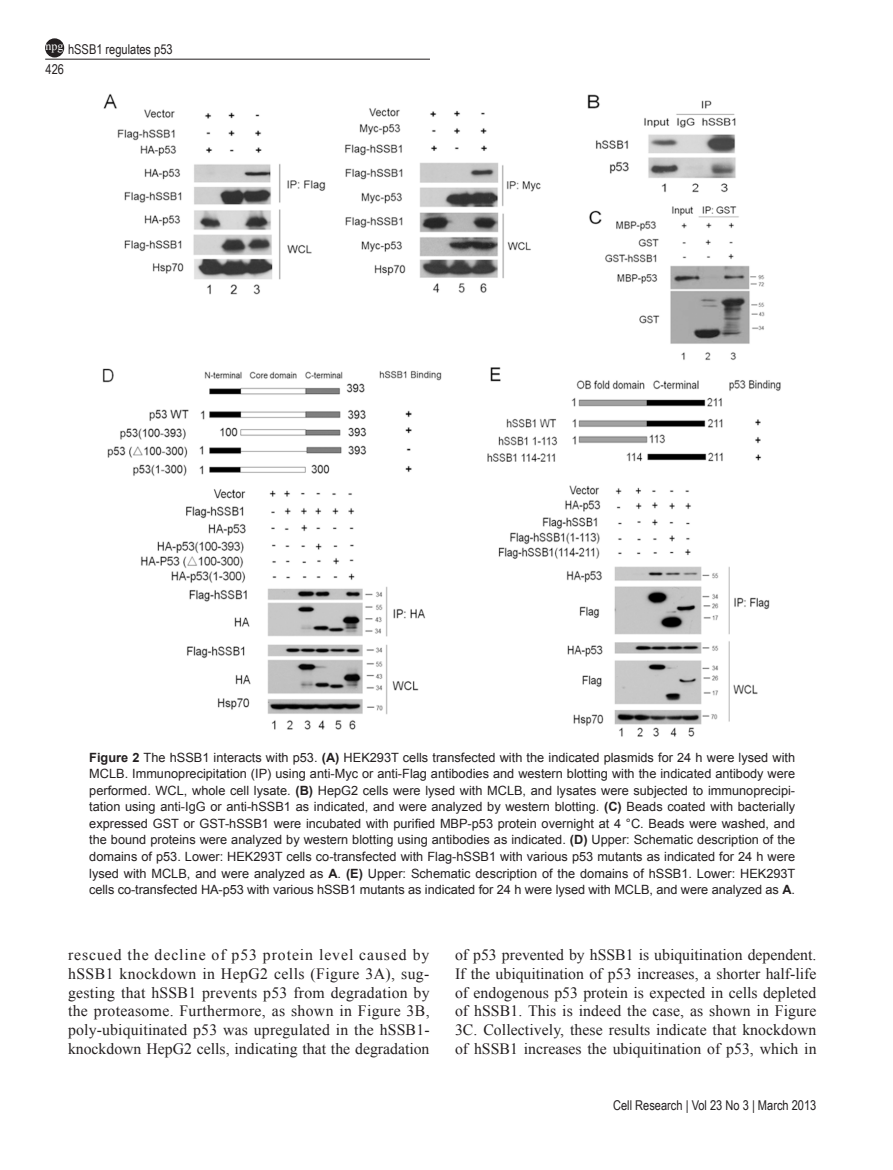
<style>
.page{position:relative;width:893px;height:1170px;background:#fff}
.page>*{position:absolute;margin:0;border:0;box-sizing:border-box;transform-origin:0 0}
.t1{font:15.75px/18.8px "Times New Roman";color:#231f20;text-align:justify}
.t2{font:13.5px "Arial Narrow";color:#231f20}
.t3{font:12.75px/16.5px "Arial MT2";letter-spacing:-.005em;color:#231f20;text-align:justify}
.t4{font:12.75px "Arial";color:#231f20}
.t5{font:12px "Times New Roman";color:#fff}
.s1{font-family:"Arial";font-weight:700}
</style>
<div class="page">
<hr style="left:45px;top:59px;width:385px;height:1px;background:#231f20">
<div style="left:46px;top:39px;width:17px;height:18px;background:#231f20;border-radius:50%"></div>
<div style="left:45px;top:38px;width:19px;height:19px;border:2px solid #231f20;border-radius:50%"></div>
<img style="left:102px;top:94px;width:679px;height:643px">
<p class="t2" style="left:68px;top:39px;width:106px">hSSB1 regulates p53</p>
<p class="t5" style="left:46px;top:38px;width:19px">npg</p>
<p class="t2" style="left:46px;top:59px;width:20px">426</p>
<p class="t3" style="left:89px;top:749px;width:707px"><span class="s1">Figure 2</span> The hSSB1 interacts with p53. <span class="s1">(A)</span> HEK293T cells transfected with the indicated plasmids for 24 h were lysed with MCLB. Immunoprecipitation (IP) using anti-Myc or anti-Flag antibodies and western blotting with the indicated antibody were performed. WCL, whole cell lysate. <span class="s1">(B)</span> HepG2 cells were lysed with MCLB, and lysates were subjected to immunoprecipi&shy;tation using anti-IgG or anti-hSSB1 as indicated, and were analyzed by western blotting. <span class="s1">(C)</span> Beads coated with bacterially</p>
<p class="t4" style="left:89px;top:815px;width:707px">expressed GST or GST-hSSB1 were incubated with purified MBP-p53 protein overnight at 4 °C. Beads were washed, and</p>
<p class="t3" style="left:89px;top:831px;width:708px">the bound proteins were analyzed by western blotting using antibodies as indicated. <span class="s1">(D)</span> Upper: Schematic description of the domains of p53. Lower: HEK293T cells co-transfected with Flag-hSSB1 with various p53 mutants as indicated for 24 h were lysed with MCLB, and were analyzed as <span class="s1">A</span>. <span class="s1">(E)</span> Upper: Schematic description of the domains of hSSB1. Lower: HEK293T cells co-transfected HA-p53 with various hSSB1 mutants as indicated for 24 h were lysed with MCLB, and were analyzed as <span class="s1">A</span>.</p>
<p class="t1" style="left:68px;top:945px;width:363px">rescued the decline of p53 protein level caused by hSSB1 knockdown in HepG2 cells (Figure 3A), sug&shy;gesting that hSSB1 prevents p53 from degradation by the proteasome. Furthermore, as shown in Figure 3B, poly-ubiquitinated p53 was upregulated in the hSSB1- knockdown HepG2 cells, indicating that the degradation</p>
<p class="t1" style="left:455px;top:945px;width:363px">of p53 prevented by hSSB1 is ubiquitination dependent.<br>If the ubiquitination of p53 increases, a shorter half-life of endogenous p53 protein is expected in cells depleted of hSSB1. This is indeed the case, as shown in Figure 3C. Collectively, these results indicate that knockdown of hSSB1 increases the ubiquitination of p53, which in</p>
<p class="t2" style="left:613px;top:1094px;width:205px">Cell Research | Vol 23 No 3 | March 2013</p>
</div>
